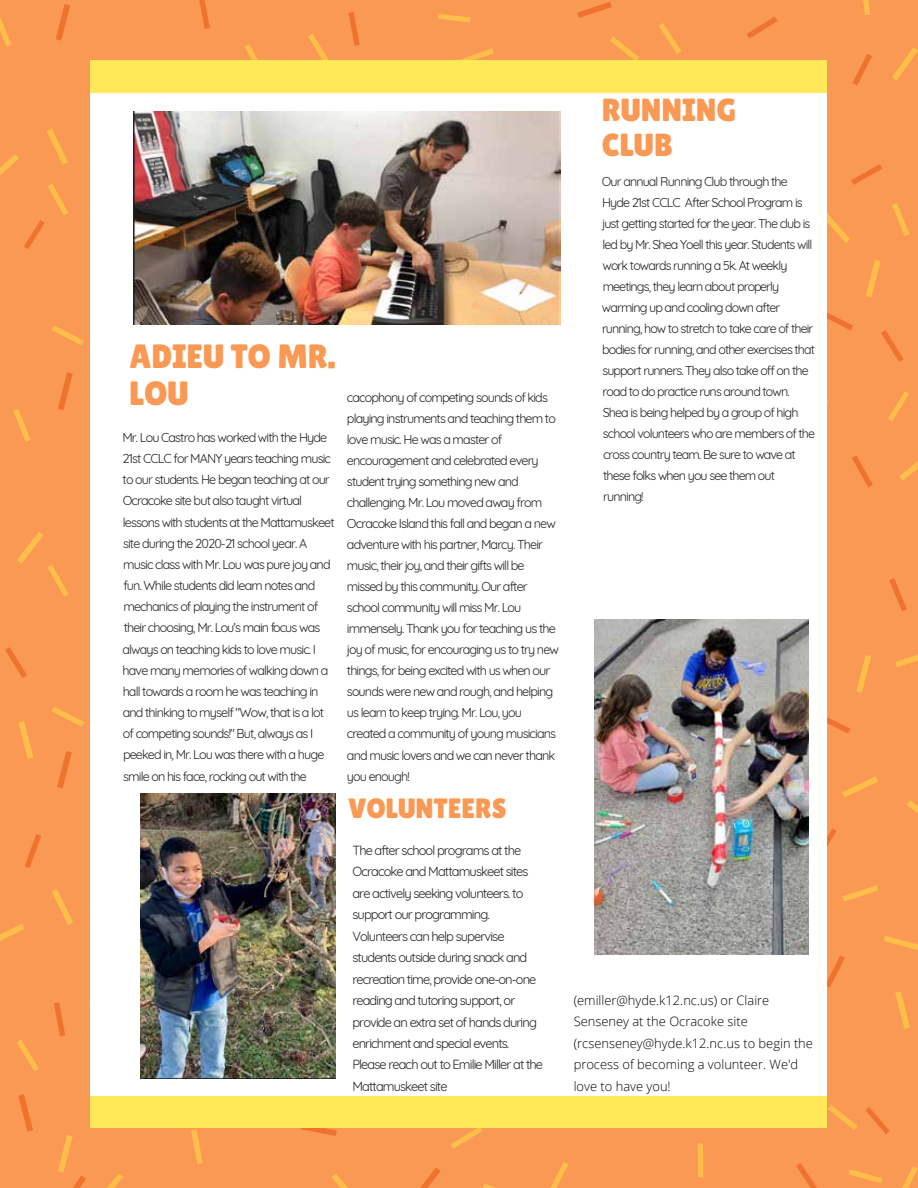
<style>
.page{position:relative;width:918px;height:1188px;background:#fa9953}
.page>*{position:absolute;margin:0;border:0;box-sizing:border-box;transform-origin:0 0}
.t1{font:33.75px/37px "Lilita One";color:#fa9953}
.t2{font:31.95px/34.7px "Lilita One";color:#fa9953}
.t3{font:27.9px "Lilita One";color:#fa9953}
.t4{font:12.9px/21.5px "Quicksand";letter-spacing:-.07em;color:#222}
.t5{font:300 12.9px/21.5px "Open Sans";color:#000}
.t6{font:12.6px/21px "Quicksand";letter-spacing:-.07em;color:#222}
</style>
<div class="page">
<div style="left:90px;top:73px;width:737px;height:1043px;background:#fff"></div>
<div style="left:90px;top:1096px;width:737px;height:32px;background:#ffe959"></div>
<div style="left:90px;top:60px;width:737px;height:32px;background:#ffe959"></div>
<img style="left:133px;top:111px;width:427px;height:214px">
<img style="left:141px;top:794px;width:194px;height:284px">
<img style="left:594px;top:619px;width:214px;height:336px">
<h1 class="t1" style="left:129px;top:338px;width:208px">ADIEU TO MR.<br>LOU</h1>
<p class="t6" style="left:122px;top:426px;width:214px">Mr. Lou Castro has worked with the Hyde 21st CCLC for MANY years teaching music to our students. He began teaching at our Ocracoke site but also taught virtual lessons with students at the Mattamuskeet site during the 2020-21 school year. A music class with Mr. Lou was pure joy and fun. While students did learn notes and mechanics of playing the instrument of their choosing, Mr. Lou's main focus was always on teaching kids to love music. I have many memories of walking down a hall towards a room he was teaching in and thinking to myself "Wow, that is a lot of competing sounds!" But, always as I peeked in, Mr. Lou was there with a huge smile on his face, rocking out with the</p>
<p class="t6" style="left:347px;top:385px;width:214px">cacophony of competing sounds of kids playing instruments and teaching them to love music. He was a master of encouragement and celebrated every student trying something new and challenging. Mr. Lou moved away from Ocracoke Island this fall and began a new adventure with his partner, Marcy. Their music, their joy, and their gifts will be missed by this community. Our after school community will miss Mr. Lou immensely. Thank you for teaching us the joy of music, for encouraging us to try new things, for being excited with us when our sounds were new and rough, and helping us learn to keep trying. Mr. Lou, you created a community of young musicians and music lovers and we can never thank you enough!</p>
<h3 class="t3" style="left:348px;top:792px;width:160px">VOLUNTEERS</h3>
<p class="t4" style="left:352px;top:838px;width:192px">The after school programs at the<br>Ocracoke and Mattamuskeet sites are actively seeking volunteers. to support our programming.<br>Volunteers can help supervise students outside during snack and recreation time, provide one-on-one reading and tutoring support, or provide an extra set of hands during enrichment and special events.<br>Please reach out to Emilie Miller at the<br>Mattamuskeet site</p>
<h2 class="t2" style="left:602px;top:93px;width:136px">RUNNING<br>CLUB</h2>
<p class="t6" style="left:602px;top:170px;width:215px">Our annual Running Club through the Hyde 21st CCLC After School Program is just getting started for the year. The club is led by Mr. Shea Yoell this year. Students will work towards running a 5k. At weekly meetings, they learn about properly warming up and cooling down after running, how to stretch to take care of their bodies for running, and other exercises that support runners. They also take off on the road to do practice runs around town.<br>Shea is being helped by a group of high school volunteers who are members of the cross country team. Be sure to wave at these folks when you see them out running!</p>
<p class="t5" style="left:574px;top:989px;width:241px">(emiller@hyde.k12.nc.us) or Claire<br>Senseney at the Ocracoke site (rcsenseney@hyde.k12.nc.us to begin the process of becoming a volunteer. We'd love to have you!</p>
</div>
